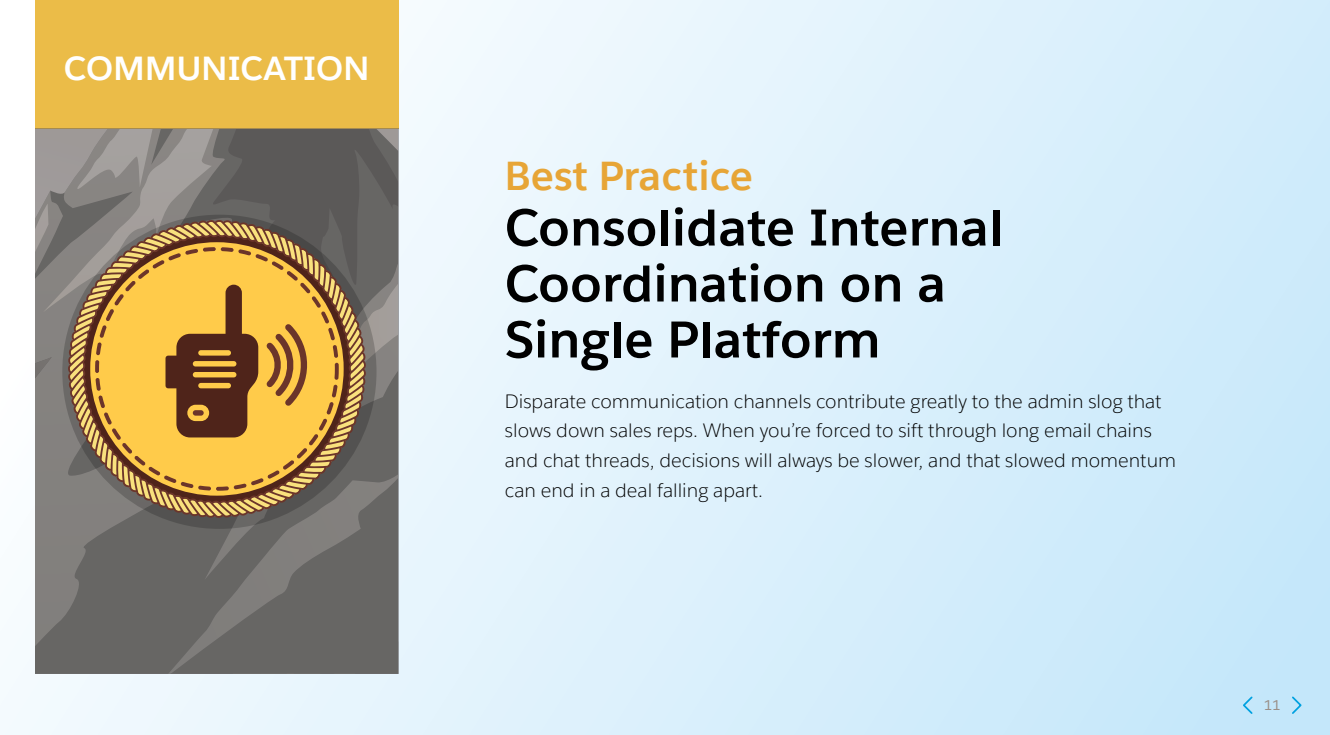
<style>
.page{position:relative;width:1330px;height:735px;background:#fff}
.page>*{position:absolute;margin:0;border:0;box-sizing:border-box;transform-origin:0 0}
.t1{font:700 50.75px/56px "Salesforce Sans";color:#000}
.t2{font:700 40.25px "Salesforce Sans";color:#e7a536}
.t3{font:700 33.25px "Salesforce Sans";letter-spacing:.01em;color:#fff}
.t4{font:300 19.25px/29.8px "Salesforce Sans";color:#000}
.t5{font:14px "Salesforce Sans";color:#9a8f87}
</style>
<div class="page">
<div style="left:0;top:0;width:1330px;height:735px;background:linear-gradient(to right,#f6fbfe,#cceafa)"></div>
<div style="left:35px;top:0;width:363px;height:129px;background:#ebbc48"></div>
<svg style="left:35px;top:129px;width:363px;height:545px;background:#6c6b69"></svg>
<svg style="left:67px;top:219px;width:299px;height:299px;background:#a98b52"></svg>
<svg style="left:35px;top:129px;width:274px;height:308px;background:#a68a5a"></svg>
<div style="left:1285px;top:694px;width:23px;height:23px;background:#c4e7fa"></div>
<svg style="left:1292px;top:696px;width:10px;height:18px"></svg>
<div style="left:1236px;top:694px;width:23px;height:23px;background:#c5e7fa"></div>
<svg style="left:1243px;top:696px;width:10px;height:18px"></svg>
<h3 class="t3" style="left:64px;top:47px;width:307px">COMMUNICATION</h3>
<h2 class="t2" style="left:505px;top:150px;width:250px">Best Practice</h2>
<h1 class="t1" style="left:505px;top:200px;width:500px">Consolidate Internal<br>Coordination on a<br>Single Platform</h1>
<p class="t4" style="left:505px;top:386px;width:673px">Disparate communication channels contribute greatly to the admin slog that slows down sales reps. When you’re forced to sift through long email chains and chat threads, decisions will always be slower, and that slowed momentum can end in a deal falling apart.</p>
<p class="t5" style="left:1264px;top:696px;width:19px">11</p>
</div>
